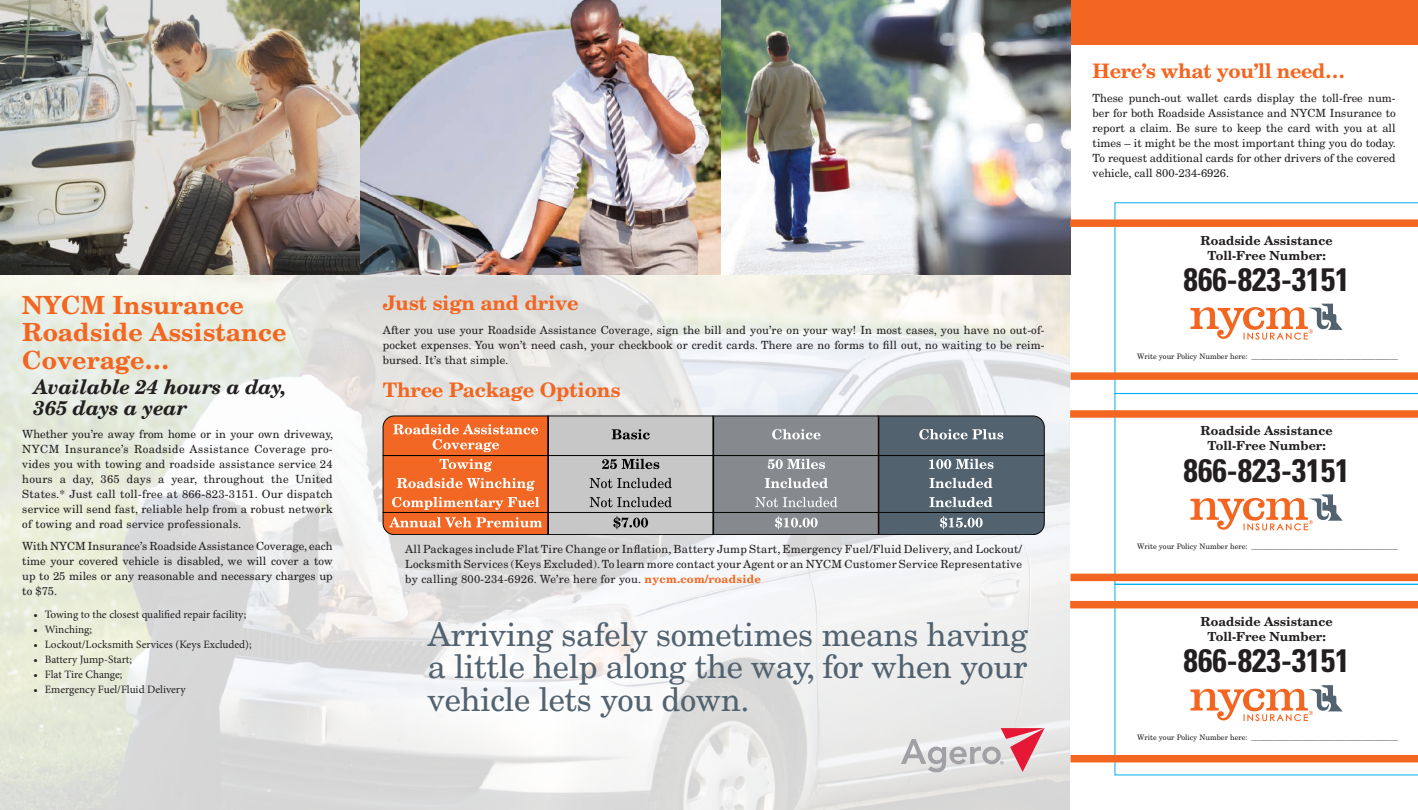
<style>
.page{position:relative;width:1418px;height:810px;background:#fff}
.page>*{position:absolute;margin:0;border:0;box-sizing:border-box;transform-origin:0 0}
.t1{font:32.5px/32.5px "New Century Schlbk LT Std";letter-spacing:-.01em;color:#52626f;text-align:justify}
.t2{font:700 condensed 32.5px "Univers LT Std";color:#231f20}
.t3{font:700 25px "New Century Schlbk LT Std";color:#f36621}
.t4{font:700 20px "New Century Schlbk LT Std";letter-spacing:-.01em;color:#f36621}
.Paragraph_Style_2{font:italic 700 20px/21.2px "New Century Schlbk LT Std";letter-spacing:-.01em;color:#231f20}
.t5{font:700 12.5px "New Century Schlbk LT Std";color:#231f20}
.Paragraph_Style_2-2{font:11.25px/15px "New Century Schlbk LT Std";letter-spacing:.01em;color:#231f20;text-align:justify}
.Paragraph_Style_2-3{font:11.25px "Minion Pro";color:#231f20}
.t6{font:7.5px "New Century Schlbk LT Std";color:#231f20}
.s1{font-weight:700;color:#f36621}
</style>
<div class="page">
<svg style="left:1069px;top:45px;width:6px;height:765px"></svg>
<img style="left:0;top:275px;width:1069px;height:535px">
<div style="left:1036px;top:0;width:381px;height:45px;background:#f36621"></div>
<img style="left:0;top:0;width:361px;height:275px">
<img style="left:361px;top:0;width:708px;height:275px">
<svg style="left:900px;top:728px;width:144px;height:44px;background:#dcc2c7"></svg>
<div style="left:383px;top:456px;width:165px;height:56px;background:#f26723"></div>
<div style="left:548px;top:416px;width:165px;height:40px;background:#c7c7c8"></div>
<div style="left:548px;top:512px;width:165px;height:23px;background:#c7c7c8"></div>
<div style="left:547px;top:512px;width:166px;height:23px;border:1px solid #050504"></div>
<div style="left:547px;top:455px;width:166px;height:58px;background:#c7c7c8;border:1px solid #050504"></div>
<div style="left:878px;top:456px;width:166px;height:56px;background:#53626f"></div>
<div style="left:713px;top:416px;width:165px;height:40px;background:#868a8f"></div>
<div style="left:713px;top:512px;width:165px;height:23px;background:#868a8f"></div>
<div style="left:712px;top:512px;width:166px;height:23px;border:1px solid #050504"></div>
<div style="left:712px;top:455px;width:166px;height:58px;background:#868a8f;border:1px solid #050504"></div>
<hr style="left:877px;top:416px;width:2px;height:118px;background:#050504">
<svg style="left:611px;top:429px;width:38px;height:10px"></svg>
<svg style="left:772px;top:429px;width:48px;height:10px"></svg>
<svg style="left:382px;top:416px;width:165px;height:56px"></svg>
<svg style="left:397px;top:478px;width:137px;height:13px"></svg>
<svg style="left:602px;top:459px;width:57px;height:10px"></svg>
<svg style="left:589px;top:478px;width:82px;height:10px"></svg>
<svg style="left:589px;top:497px;width:82px;height:10px"></svg>
<svg style="left:767px;top:459px;width:57px;height:10px"></svg>
<svg style="left:764px;top:478px;width:63px;height:10px"></svg>
<svg style="left:755px;top:497px;width:82px;height:10px"></svg>
<svg style="left:877px;top:416px;width:167px;height:53px"></svg>
<svg style="left:929px;top:478px;width:63px;height:10px"></svg>
<svg style="left:382px;top:497px;width:166px;height:38px"></svg>
<svg style="left:613px;top:516px;width:35px;height:13px"></svg>
<svg style="left:775px;top:516px;width:42px;height:13px"></svg>
<svg style="left:877px;top:497px;width:167px;height:38px"></svg>
<hr style="left:547px;top:416px;width:2px;height:118px;background:#050504">
<hr style="left:712px;top:416px;width:2px;height:118px;background:#050504">
<svg style="left:1114px;top:202px;width:303px;height:191px"></svg>
<svg style="left:1190px;top:304px;width:152px;height:36px"></svg>
<div style="left:1069px;top:219px;width:348px;height:8px;background:#f36621"></div>
<div style="left:1070px;top:372px;width:347px;height:8px;background:#f36621"></div>
<svg style="left:1114px;top:393px;width:303px;height:191px"></svg>
<svg style="left:1190px;top:494px;width:152px;height:36px"></svg>
<div style="left:1069px;top:410px;width:348px;height:8px;background:#f36621"></div>
<div style="left:1070px;top:574px;width:347px;height:7px;background:#f36621"></div>
<svg style="left:1114px;top:584px;width:303px;height:191px"></svg>
<svg style="left:1190px;top:685px;width:152px;height:36px"></svg>
<div style="left:1069px;top:601px;width:348px;height:7px;background:#f36621"></div>
<div style="left:1070px;top:755px;width:347px;height:7px;background:#f36621"></div>
<p class="t3" style="left:22px;top:289px;width:223px">NYCM Insurance</p>
<p class="t3" style="left:22px;top:316px;width:266px">Roadside Assistance</p>
<p class="t3" style="left:22px;top:344px;width:149px">Coverage…</p>
<p class="Paragraph_Style_2" style="left:34px;top:376px;width:255px">Available 24 hours a day,<br>365 days a year</p>
<p class="Paragraph_Style_2-2" style="left:22px;top:426px;width:312px">Whether you’re away from home or in your own driveway, NYCM Insurance’s Roadside Assistance Coverage pro&shy;vides you with towing and roadside assistance service 24 hours a day, 365 days a year, throughout the United States.* Just call toll-free at 866-823-3151. Our dispatch service will send fast, reliable help from a robust network of towing and road service professionals.</p>
<p class="Paragraph_Style_2-2" style="left:22px;top:539px;width:312px">With NYCM Insurance’s Roadside Assistance Coverage, each time your covered vehicle is disabled, we will cover a tow up to 25 miles or any reasonable and necessary charges up to $75.</p>
<p class="Paragraph_Style_2-3" style="left:34px;top:607px;width:214px">• Towing to the closest qualified repair facility;</p>
<p class="Paragraph_Style_2-3" style="left:34px;top:622px;width:60px">• Winching;</p>
<p class="Paragraph_Style_2-3" style="left:34px;top:637px;width:219px">• Lockout/Locksmith Services (Keys Excluded);</p>
<p class="Paragraph_Style_2-3" style="left:34px;top:652px;width:100px">• Battery Jump-Start;</p>
<p class="Paragraph_Style_2-3" style="left:34px;top:667px;width:90px">• Flat Tire Change;</p>
<p class="Paragraph_Style_2-3" style="left:34px;top:682px;width:153px">• Emergency Fuel/Fluid Delivery</p>
<p class="t4" style="left:382px;top:290px;width:197px">Just sign and drive</p>
<p class="Paragraph_Style_2-2" style="left:382px;top:322px;width:663px">After you use your Roadside Assistance Coverage, sign the bill and you’re on your way! In most cases, you have no out-of&shy;pocket expenses. You won’t need cash, your checkbook or credit cards. There are no forms to fill out, no waiting to be reim&shy;bursed. It’s that simple.</p>
<p class="t4" style="left:382px;top:378px;width:239px">Three Package Options</p>
<p class="Paragraph_Style_2-2" style="left:405px;top:542px;width:618px">All Packages include Flat Tire Change or Inflation, Battery Jump Start, Emergency Fuel/Fluid Delivery, and Lockout/ Locksmith Services (Keys Excluded). To learn more contact your Agent or an NYCM Customer Service Representative by calling 800-234-6926. We’re here for you. <span class="s1">nycm.com/roadside</span></p>
<p class="t1" style="left:428px;top:618px;width:601px">Arriving safely sometimes means having a little help along the way, for when your vehicle lets you down.</p>
<p class="t4" style="left:1092px;top:58px;width:254px">Here’s what you’ll need…</p>
<p class="Paragraph_Style_2-2" style="left:1092px;top:90px;width:305px">These punch-out wallet cards display the toll-free num&shy;ber for both Roadside Assistance and NYCM Insurance to report a claim. Be sure to keep the card with you at all times – it might be the most important thing you do today.<br>To request additional cards for other drivers of the covered vehicle, call 800-234-6926.</p>
<p class="t5" style="left:1200px;top:232px;width:134px">Roadside Assistance</p>
<p class="t5" style="left:1207px;top:247px;width:120px">Toll-Free Number:</p>
<p class="t2" style="left:1183px;top:259px;width:167px">866-823-3151</p>
<p class="t6" style="left:1136px;top:351px;width:262px">Write your Policy Number here: _______________________________________</p>
<p class="t5" style="left:1200px;top:423px;width:134px">Roadside Assistance</p>
<p class="t5" style="left:1207px;top:438px;width:120px">Toll-Free Number:</p>
<p class="t2" style="left:1183px;top:450px;width:167px">866-823-3151</p>
<p class="t6" style="left:1136px;top:542px;width:262px">Write your Policy Number here: _______________________________________</p>
<p class="t5" style="left:1200px;top:614px;width:134px">Roadside Assistance</p>
<p class="t5" style="left:1207px;top:629px;width:120px">Toll-Free Number:</p>
<p class="t2" style="left:1183px;top:641px;width:167px">866-823-3151</p>
<p class="t6" style="left:1136px;top:733px;width:262px">Write your Policy Number here: _______________________________________</p>
</div>
